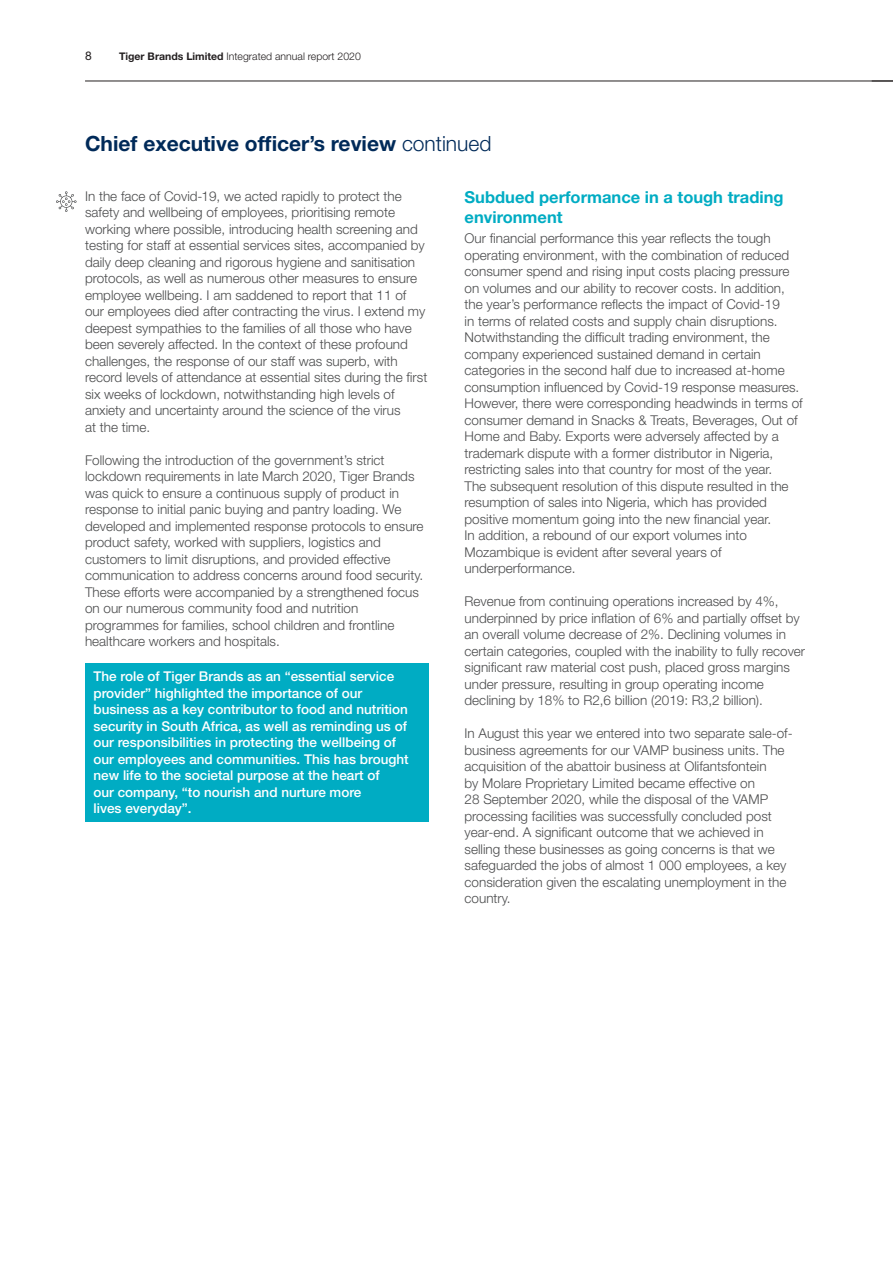
<style>
.page{position:relative;width:893px;height:1263px;background:#fff}
.page>*{position:absolute;margin:0;border:0;box-sizing:border-box;transform-origin:0 0}
.t1{font:700 21px "Helvetica Neue LT Std";color:#002a59}
.t2{font:700 16.5px/19.5px "Helvetica Neue LT Std";color:#00acc3}
.t3{font:300 13.5px/16.5px "Helvetica Neue LT Std";color:#4b4c4d}
.t4{font:500 13.5px/16.5px "Helvetica Neue LT Std";color:#fff}
.t5{font:12px "Helvetica Neue LT Std";color:#231f20}
.t6{font:300 10.5px "Helvetica Neue LT Std";color:#231f20}
.s1{font-weight:700}
.s2{font-weight:300}
</style>
<div class="page">
<hr style="left:85px;top:81px;width:808px;height:1px;background:#231f20">
<div style="left:85px;top:663px;width:343px;height:159px;background:#00acc3"></div>
<svg style="left:56px;top:191px;width:21px;height:21px"></svg>
<p class="t5" style="left:85px;top:48px;width:8px">8</p>
<p class="t6" style="left:119px;top:49px;width:243px"><span class="s1">Tiger Brands Limited</span> Integrated annual report 2020</p>
<h1 class="t1" style="left:85px;top:130px;width:408px">Chief executive officer’s review <span class="s2">continued</span></h1>
<p class="t3" style="left:85px;top:188px;width:344px">In the face of Covid-19, we acted rapidly to protect the safety and wellbeing of employees, prioritising remote working where possible, introducing health screening and testing for staff at essential services sites, accompanied by daily deep cleaning and rigorous hygiene and sanitisation protocols, as well as numerous other measures to ensure employee wellbeing. I am saddened to report that 11 of our employees died after contracting the virus. I extend my deepest sympathies to the families of all those who have been severely affected. In the context of these profound challenges, the response of our staff was superb, with record levels of attendance at essential sites during the first six weeks of lockdown, notwithstanding high levels of anxiety and uncertainty around the science of the virus<br>at the time.</p>
<p class="t3" style="left:85px;top:451px;width:340px">Following the introduction of the government’s strict lockdown requirements in late March 2020, Tiger Brands was quick to ensure a continuous supply of product in response to initial panic buying and pantry loading. We developed and implemented response protocols to ensure product safety, worked with suppliers, logistics and customers to limit disruptions, and provided effective communication to address concerns around food security.<br>These efforts were accompanied by a strengthened focus on our numerous community food and nutrition programmes for families, school children and frontline healthcare workers and hospitals.</p>
<p class="t4" style="left:94px;top:668px;width:317px">The role of Tiger Brands as an “essential service provider” highlighted the importance of our business as a key contributor to food and nutrition security in South Africa, as well as reminding us of our responsibilities in protecting the wellbeing of our employees and communities. This has brought new life to the societal purpose at the heart of<br>our company, “to nourish and nurture more<br>lives everyday”.</p>
<p class="t2" style="left:465px;top:187px;width:320px">Subdued performance in a tough trading environment</p>
<p class="t3" style="left:465px;top:230px;width:340px">Our financial performance this year reflects the tough operating environment, with the combination of reduced consumer spend and rising input costs placing pressure on volumes and our ability to recover costs. In addition, the year’s performance reflects the impact of Covid-19<br>in terms of related costs and supply chain disruptions.<br>Notwithstanding the difficult trading environment, the company experienced sustained demand in certain categories in the second half due to increased at-home consumption influenced by Covid-19 response measures.<br>However, there were corresponding headwinds in terms of consumer demand in Snacks &amp; Treats, Beverages, Out of Home and Baby. Exports were adversely affected by a trademark dispute with a former distributor in Nigeria, restricting sales into that country for most of the year.<br>The subsequent resolution of this dispute resulted in the resumption of sales into Nigeria, which has provided positive momentum going into the new financial year.<br>In addition, a rebound of our export volumes into Mozambique is evident after several years of underperformance.</p>
<p class="t3" style="left:465px;top:593px;width:342px">Revenue from continuing operations increased by 4%, underpinned by price inflation of 6% and partially offset by an overall volume decrease of 2%. Declining volumes in certain categories, coupled with the inability to fully recover significant raw material cost push, placed gross margins under pressure, resulting in group operating income declining by 18% to R2,6 billion (2019: R3,2 billion).</p>
<p class="t3" style="left:465px;top:725px;width:330px">In August this year we entered into two separate sale-of&shy;business agreements for our VAMP business units. The acquisition of the abattoir business at Olifantsfontein<br>by Molare Proprietary Limited became effective on<br>28 September 2020, while the disposal of the VAMP processing facilities was successfully concluded post year-end. A significant outcome that we achieved in selling these businesses as going concerns is that we safeguarded the jobs of almost 1 000 employees, a key consideration given the escalating unemployment in the country.</p>
</div>
